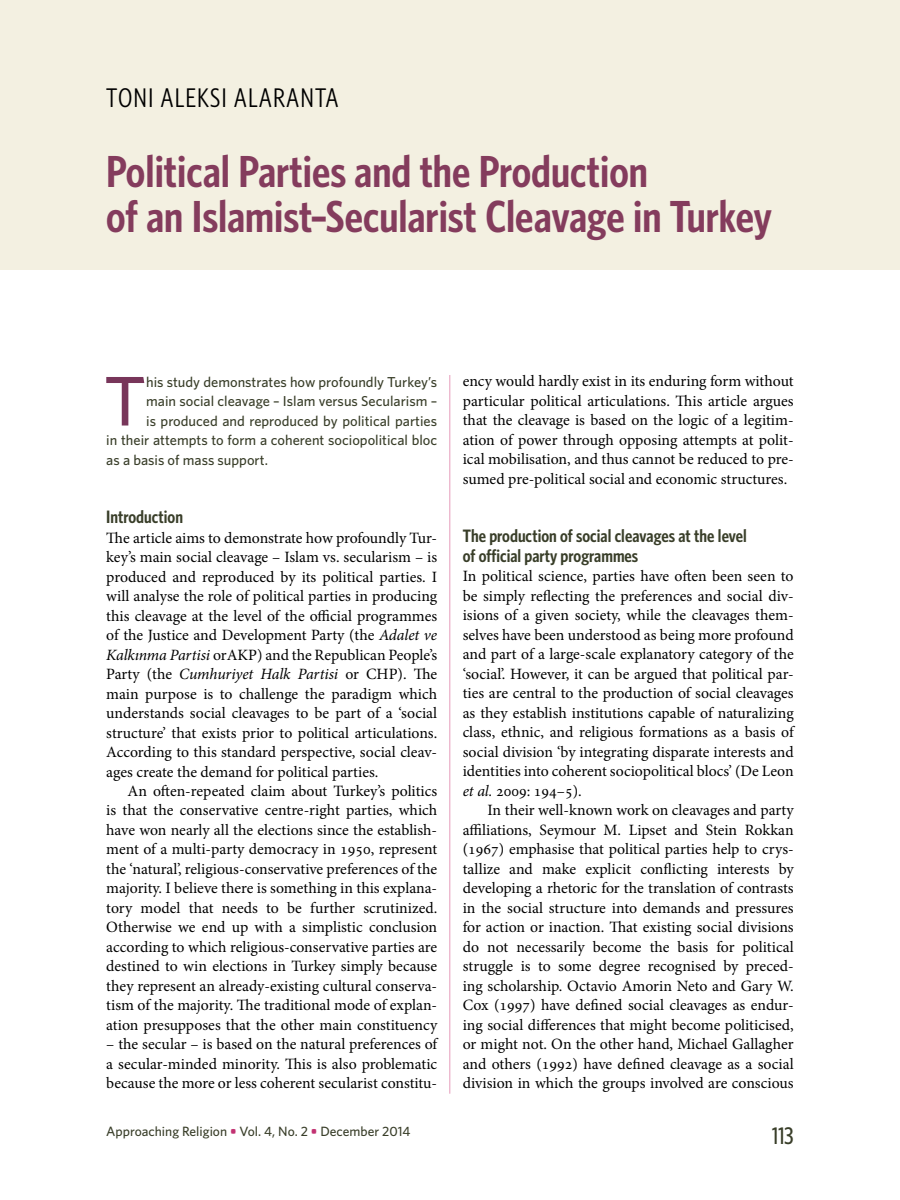
<style>
.page{position:relative;width:900px;height:1200px;background:#fff}
.page>*{position:absolute;margin:0;border:0;box-sizing:border-box;transform-origin:0 0}
.t1{font:500 70.35px "Whitney";color:#78365a}
.t2{font:600 45px/45px "Whitney Condensed";color:#843c5d}
.t3{font:27px "Whitney Condensed";letter-spacing:.04em;color:#000}
.t4{font:500 24px "Whitney Condensed";color:#393e29}
.t5{font:600 18px/19.5px "Whitney Condensed";color:#393e29}
.t6{font:15.75px/19.5px "Minion Pro";color:#000;text-align:justify}
.t7{font:500 14.4px "Whitney";color:#393e29}
.t8{font:500 13.5px "Whitney";color:#393e29}
.s1{font-style:italic}
.s2{font-weight:700;color:#c23272}
</style>
<div class="page">
<hr style="left:450px;top:375px;width:1px;height:719px;background:#e69cba">
<div style="left:0;top:0;width:900px;height:270px;background:#f3f0e1"></div>
<h3 class="t3" style="left:106px;top:81px;width:234px">TONI ALEKSI ALARANTA</h3>
<h2 class="t2" style="left:106px;top:148px;width:667px">Political Parties and the Production<br>of an Islamist–Secularist Cleavage in Turkey</h2>
<h1 class="t1" style="left:104px;top:355px;width:44px">T</h1>
<p class="t7" style="left:146px;top:372px;width:293px">his study demonstrates how profoundly Turkey’s</p>
<p class="t7" style="left:146px;top:391px;width:293px">main social cleavage – Islam versus Secularism –</p>
<p class="t7" style="left:146px;top:411px;width:293px">is produced and reproduced by political parties</p>
<p class="t7" style="left:106px;top:430px;width:332px">in their attempts to form a coherent sociopolitical bloc</p>
<p class="t7" style="left:106px;top:450px;width:163px">as a basis of mass support.</p>
<p class="t5" style="left:106px;top:506px;width:78px">Introduction</p>
<p class="t6" style="left:106px;top:528px;width:332px">The article aims to demonstrate how profoundly Tur&shy;key’s main social cleavage – Islam vs. secularism – is produced and reproduced by its political parties. I will analyse the role of political parties in producing this cleavage at the level of the official programmes of the Justice and Development Party (the <span class="s1">Adalet ve Kalkınma Partisi</span> orAKP) and the Republican People’s Party (the <span class="s1">Cumhuriyet Halk Partisi</span> or CHP). The main purpose is to challenge the paradigm which understands social cleavages to be part of a ‘social structure’ that exists prior to political articulations.<br>According to this standard perspective, social cleav&shy;ages create the demand for political parties.</p>
<p class="t6" style="left:106px;top:781px;width:332px;text-indent:21px">An often-repeated claim about Turkey’s politics is that the conservative centre-right parties, which have won nearly all the elections since the establish&shy;ment of a multi-party democracy in 1950, represent the ‘natural’, religious-conservative preferences of the majority. I believe there is something in this explana&shy;tory model that needs to be further scrutinized.<br>Otherwise we end up with a simplistic conclusion according to which religious-conservative parties are destined to win elections in Turkey simply because they represent an already-existing cultural conserva&shy;tism of the majority. The traditional mode of explan&shy;ation presupposes that the other main constituency</p>
<p class="t6" style="left:106px;top:1035px;width:332px">– the secular – is based on the natural preferences of a secular-minded minority. This is also problematic because the more or less coherent secularist constitu-</p>
<p class="t8" style="left:106px;top:1122px;width:306px">Approaching Religion <span class="s2">•</span> Vol. 4, No. 2 <span class="s2">•</span> December 2014</p>
<p class="t6" style="left:463px;top:372px;width:332px">ency would hardly exist in its enduring form without particular political articulations. This article argues that the cleavage is based on the logic of a legitim&shy;ation of power through opposing attempts at polit&shy;ical mobilisation, and thus cannot be reduced to pre&shy;sumed pre-political social and economic structures.</p>
<p class="t5" style="left:463px;top:526px;width:286px">The production of social cleavages at the level of official party programmes</p>
<p class="t6" style="left:463px;top:567px;width:332px">In political science, parties have often been seen to be simply reflecting the preferences and social div&shy;isions of a given society, while the cleavages them&shy;selves have been understood as being more profound and part of a large-scale explanatory category of the ‘social’. However, it can be argued that political par&shy;ties are central to the production of social cleavages as they establish institutions capable of naturalizing class, ethnic, and religious formations as a basis of social division ‘by integrating disparate interests and identities into coherent sociopolitical blocs’ (De Leon <span class="s1">et al.</span> 2009: 194–5).</p>
<p class="t6" style="left:463px;top:801px;width:332px;text-indent:25px">In their well-known work on cleavages and party affiliations, Seymour M. Lipset and Stein Rokkan (1967) emphasise that political parties help to crys&shy;tallize and make explicit conflicting interests by developing a rhetoric for the translation of contrasts in the social structure into demands and pressures for action or inaction. That existing social divisions do not necessarily become the basis for political struggle is to some degree recognised by preced&shy;ing scholarship. Octavio Amorin Neto and Gary W.<br>Cox (1997) have defined social cleavages as endur&shy;ing social differences that might become politicised, or might not. On the other hand, Michael Gallagher and others (1992) have defined cleavage as a social division in which the groups involved are conscious</p>
<h3 class="t4" style="left:772px;top:1121px;width:23px">113</h3>
</div>
